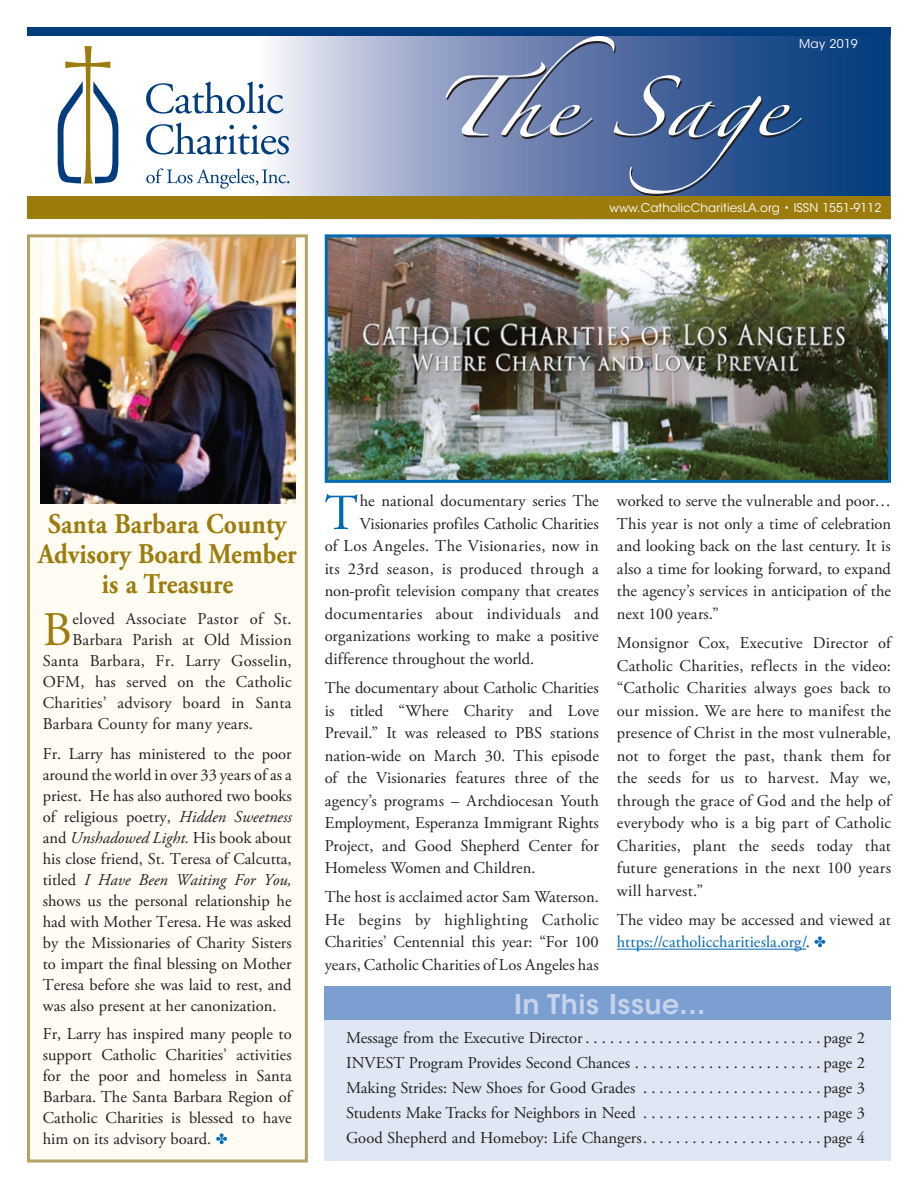
<style>
.page{position:relative;width:918px;height:1188px;background:#fff}
.page>*{position:absolute;margin:0;border:0;box-sizing:border-box;transform-origin:0 0}
.t1{font:50.4px "Adobe Garamond Pro";color:#0168b3}
.t2{font:48.15px "Adobe Garamond Pro";color:#9c7c0c}
.Side_Bar_Head{font:700 28.5px/30px "Adobe Garamond Pro";letter-spacing:.005em;color:#9c7c0c;text-align:center;scale:.9 1}
.t3{font:600 27px "ITC Avant Garde Std";letter-spacing:.02em;color:#c6d3eb}
.t4{font:16.5px/22.5px "Adobe Garamond Pro";letter-spacing:.005em;color:#231f20;text-align:justify}
.t5{font:16.5px "Adobe Garamond Pro";letter-spacing:.025em;color:#231f20}
.t6{font:12px "ITC Avant Garde Std";letter-spacing:.005em;color:#fff}
.s1{font-style:italic}
.s2{color:#0168b3}
</style>
<div class="page">
<img style="left:148px;top:35px;width:743px;height:185px">
<svg style="left:58px;top:46px;width:60px;height:138px"></svg>
<svg style="left:146px;top:82px;width:137px;height:32px"></svg>
<svg style="left:146px;top:122px;width:143px;height:33px"></svg>
<svg style="left:146px;top:168px;width:143px;height:21px"></svg>
<svg style="left:446px;top:36px;width:357px;height:160px;background:#5b74a3"></svg>
<div style="left:27px;top:196px;width:864px;height:22px;background:#9c7c0c"></div>
<div style="left:27px;top:27px;width:864px;height:8px;background:#013d7d"></div>
<div style="left:325px;top:993px;width:566px;height:168px;background:#e0e7f4"></div>
<div style="left:325px;top:986px;width:566px;height:34px;background:#7c9fd2"></div>
<div style="left:27px;top:234px;width:281px;height:926px;background:#fefcf3"></div>
<hr style="left:617px;top:949px;width:189px;height:1px;background:#0168b3">
<img style="left:329px;top:238px;width:558px;height:241px">
<div style="left:325px;top:234px;width:566px;height:249px;border:3px solid #0168b3"></div>
<img style="left:41px;top:238px;width:255px;height:265px">
<div style="left:27px;top:234px;width:281px;height:928px;border:3px solid #b5a267"></div>
<p class="t6" style="left:799px;top:37px;width:60px">May 2019</p>
<p class="t6" style="left:610px;top:201px;width:273px">www.CatholicCharitiesLA.org • ISSN 1551-9112</p>
<p class="Side_Bar_Head" style="left:38px;top:509px;width:289px">Santa Barbara County<br>Advisory Board Member is a Treasure</p>
<p class="t2" style="left:43px;top:601px;width:31px">B</p>
<p class="t4" style="left:72px;top:608px;width:218px">eloved Associate Pastor of St.</p>
<p class="t4" style="left:72px;top:629px;width:221px">Barbara Parish at Old Mission</p>
<p class="t4" style="left:43px;top:650px;width:250px">Santa Barbara, Fr. Larry Gosselin,</p>
<p class="t4" style="left:43px;top:671px;width:250px">OFM, has served on the Catholic</p>
<p class="t4" style="left:43px;top:692px;width:250px">Charities’ advisory board in Santa</p>
<p class="t4" style="left:43px;top:713px;width:209px">Barbara County for many years.</p>
<p class="t4" style="left:43px;top:744px;width:250px;line-height:21px">Fr. Larry has ministered to the poor around the world in over 33 years of as a priest. He has also authored two books of religious poetry, <span class="s1">Hidden Sweetness </span>and <span class="s1">Unshadowed Light.</span> His book about his close friend, St. Teresa of Calcutta, titled <span class="s1">I Have Been Waiting For You, </span>shows us the personal relationship he had with Mother Teresa. He was asked by the Missionaries of Charity Sisters to impart the final blessing on Mother Teresa before she was laid to rest, and was also present at her canonization.</p>
<p class="t4" style="left:43px;top:1024px;width:250px;line-height:21px">Fr, Larry has inspired many people to support Catholic Charities’ activities for the poor and homeless in Santa Barbara. The Santa Barbara Region of Catholic Charities is blessed to have him on its advisory board. <span class="s2">✤</span></p>
<p class="t1" style="left:325px;top:483px;width:35px">T</p>
<p class="t4" style="left:360px;top:491px;width:240px">he national documentary series The</p>
<p class="t4" style="left:360px;top:513px;width:240px">Visionaries profiles Catholic Charities</p>
<p class="t5" style="left:325px;top:536px;width:276px">of Los Angeles. The Visionaries, now in</p>
<p class="t5" style="left:325px;top:559px;width:276px">its 23rd season, is produced through a</p>
<p class="t4" style="left:325px;top:581px;width:276px">non-profit television company that creates</p>
<p class="t5" style="left:325px;top:604px;width:276px">documentaries about individuals and</p>
<p class="t4" style="left:325px;top:626px;width:276px">organizations working to make a positive</p>
<p class="t4" style="left:325px;top:648px;width:209px">difference throughout the world.</p>
<p class="t4" style="left:325px;top:677px;width:276px">The documentary about Catholic Charities is titled “Where Charity and Love Prevail.” It was released to PBS stations nation-wide on March 30. This episode of the Visionaries features three of the agency’s programs – Archdiocesan Youth Employment, Esperanza Immigrant Rights Project, and Good Shepherd Center for Homeless Women and Children.</p>
<p class="t4" style="left:325px;top:887px;width:276px;text-align:left">The host is acclaimed actor Sam Waterson.<br>He begins by highlighting Catholic Charities’ Centennial this year: “For 100 years, Catholic Charities of Los Angeles has</p>
<p class="t4" style="left:617px;top:491px;width:276px">worked to serve the vulnerable and poor… This year is not only a time of celebration and looking back on the last century. It is also a time for looking forward, to expand the agency’s services in anticipation of the next 100 years.”</p>
<p class="t4" style="left:617px;top:632px;width:276px">Monsignor Cox, Executive Director of Catholic Charities, reflects in the video: “Catholic Charities always goes back to our mission. We are here to manifest the presence of Christ in the most vulnerable, not to forget the past, thank them for the seeds for us to harvest. May we, through the grace of God and the help of everybody who is a big part of Catholic Charities, plant the seeds today that future generations in the next 100 years will harvest.”</p>
<p class="t4" style="left:617px;top:909px;width:276px">The video may be accessed and viewed at <span class="s2">https://catholiccharitiesla.org/</span>. <span class="s2">✤</span></p>
<p class="t3" style="left:514px;top:987px;width:193px">In This Issue...</p>
<p class="t4" style="left:346px;top:1027px;width:521px">Message from the Executive Director . . . . . . . . . . . . . . . . . . . . . . . . . . . . page 2</p>
<p class="t4" style="left:346px;top:1052px;width:521px">INVEST Program Provides Second Chances . . . . . . . . . . . . . . . . . . . . . . page 2</p>
<p class="t4" style="left:346px;top:1077px;width:521px">Making Strides: New Shoes for Good Grades . . . . . . . . . . . . . . . . . . . . . page 3</p>
<p class="t4" style="left:346px;top:1102px;width:521px">Students Make Tracks for Neighbors in Need . . . . . . . . . . . . . . . . . . . . . page 3</p>
<p class="t4" style="left:346px;top:1127px;width:521px">Good Shepherd and Homeboy: Life Changers . . . . . . . . . . . . . . . . . . . . . page 4</p>
</div>
